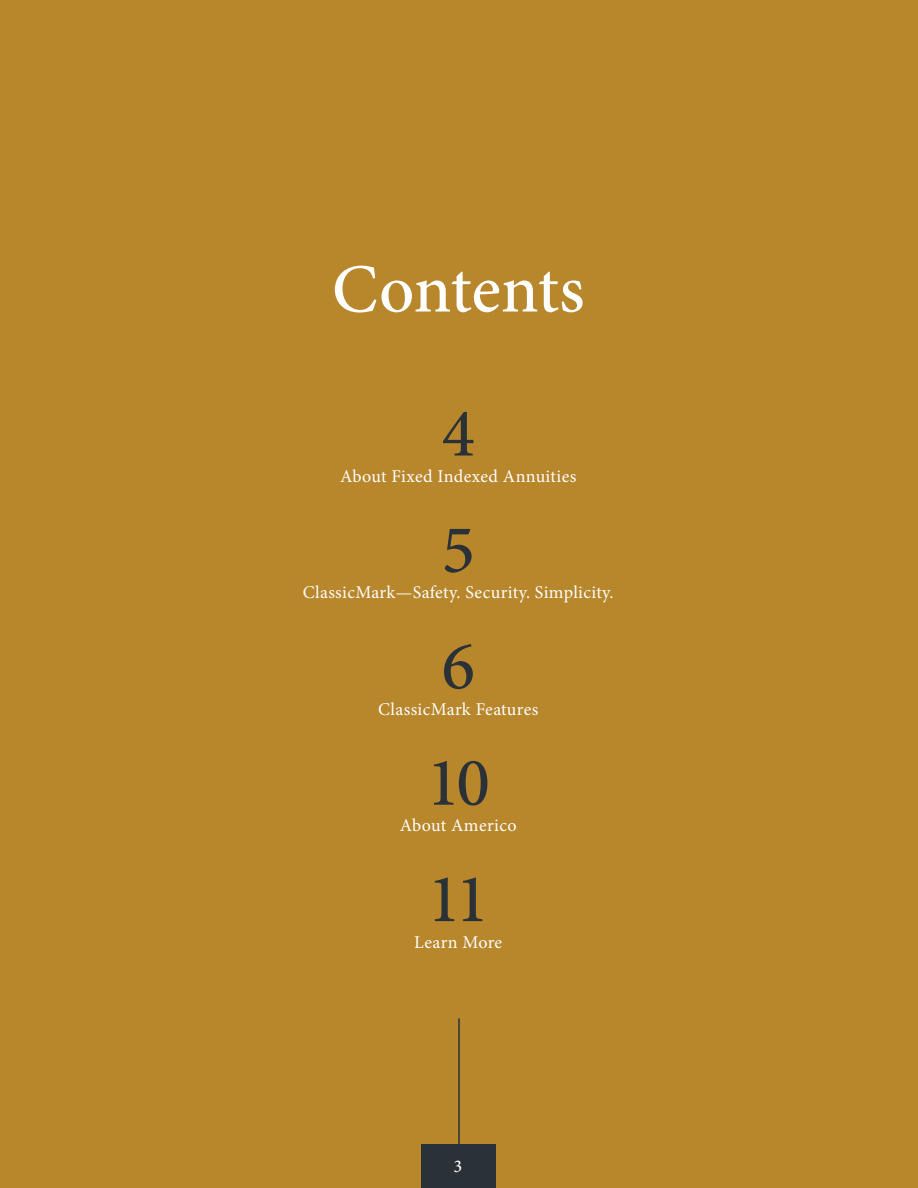
<style>
.page{position:relative;width:918px;height:1188px;background:#b8862b}
.page>*{position:absolute;margin:0;border:0;box-sizing:border-box;transform-origin:0 0}
.t1{font:500 69px "Minion Pro";letter-spacing:-.005em;color:#fff}
.t2{font:500 69px "Minion Pro";color:#2a3237}
.t3{font:18px "Minion Pro";letter-spacing:.02em;color:#fff}
.t4{font:500 18px "Minion Pro";color:#fff}
</style>
<div class="page">
<hr style="left:458px;top:1018px;width:2px;height:170px;background:#2a3237">
<div style="left:422px;top:1145px;width:74px;height:43px;background:#2a3237"></div>
<h1 class="t1" style="left:332px;top:243px;width:254px">Contents</h1>
<h1 class="t2" style="left:441px;top:387px;width:36px">4</h1>
<p class="t3" style="left:340px;top:464px;width:238px">About Fixed Indexed Annuities</p>
<h1 class="t2" style="left:442px;top:503px;width:35px">5</h1>
<p class="t3" style="left:303px;top:581px;width:312px">ClassicMark—Safety. Security. Simplicity.</p>
<h1 class="t2" style="left:442px;top:620px;width:35px">6</h1>
<p class="t3" style="left:378px;top:697px;width:162px">ClassicMark Features</p>
<h1 class="t2" style="left:427px;top:736px;width:65px">10</h1>
<p class="t3" style="left:400px;top:813px;width:118px">About Americo</p>
<h1 class="t2" style="left:428px;top:852px;width:63px">11</h1>
<p class="t3" style="left:414px;top:930px;width:89px">Learn More</p>
<p class="t4" style="left:454px;top:1154px;width:10px">3</p>
</div>
